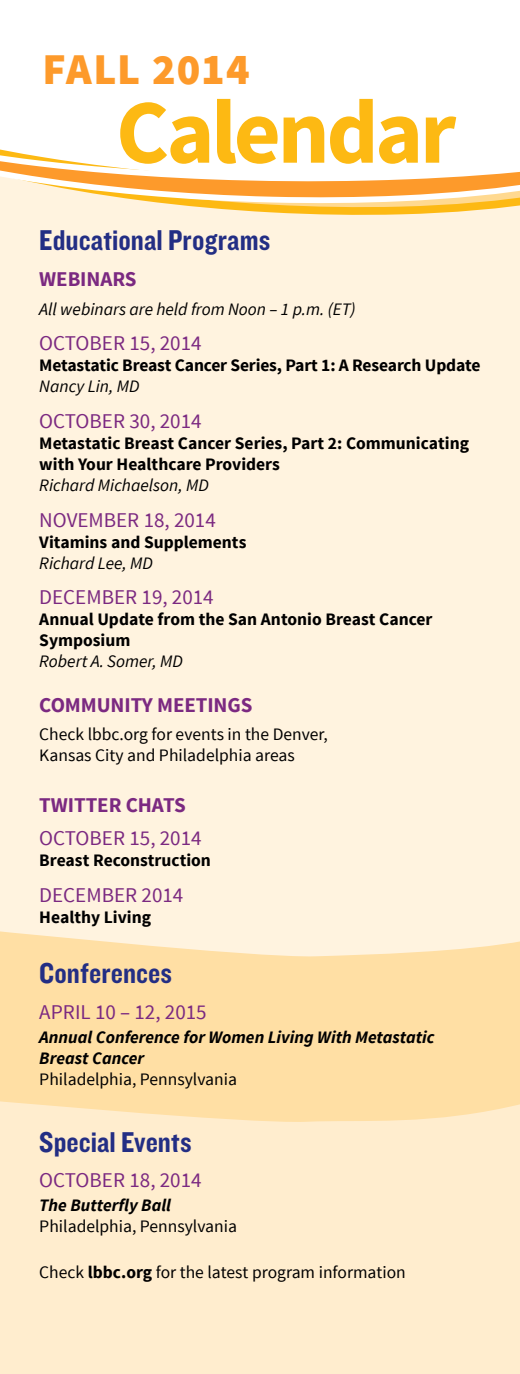
<style>
.page{position:relative;width:520px;height:1374px;background:#fff}
.page>*{position:absolute;margin:0;border:0;box-sizing:border-box;transform-origin:0 0}
.t1{font:700 91px "Source Sans Pro";letter-spacing:-.035em;color:#fdb913}
.t2{font:900 43.75px "Source Sans Pro";letter-spacing:.02em;color:#fd9a2b}
.t3{font:29.75px "Knockout HTF50 Welterweight";letter-spacing:.005em;color:#232e84}
.t4{font:21px "Source Sans Pro";color:#7b2981}
.t5{font:700 21px "Source Sans Pro";letter-spacing:-.005em;color:#7b2981}
.t6{font:700 17.5px/21px "Source Sans Pro";color:#000}
.t7{font:17.5px/21px "Source Sans Pro";color:#000}
.t8{font:italic 17.5px "Source Sans Pro";color:#000}
.t9{font:italic 700 17.5px/21px "Source Sans Pro";color:#000}
.s1{font-weight:700}
</style>
<div class="page">
<div style="left:0;top:268px;width:520px;height:656px;background:#fff3df"></div>
<svg style="left:0;top:924px;width:520px;height:170px;background:#ffe1ac"></svg>
<svg style="left:0;top:1094px;width:520px;height:280px;background:#ffebca"></svg>
<div style="left:0;top:229px;width:520px;height:39px;background:#fff3df"></div>
<svg style="left:0;top:149px;width:520px;height:80px"></svg>
<h2 class="t2" style="left:42px;top:41px;width:209px">FALL 2014</h2>
<h1 class="t1" style="left:116px;top:74px;width:341px">Calendar</h1>
<h3 class="t3" style="left:39px;top:225px;width:232px">Educational Programs</h3>
<p class="t5" style="left:39px;top:265px;width:29px">Webina</p>
<p class="t5" style="left:112px;top:265px;width:23px">rs</p>
<p class="t8" style="left:39px;top:298px;width:318px">All webinars are held from Noon – 1 p.m. (ET)</p>
<p class="t4" style="left:39px;top:330px;width:164px">OCTOBER 15, 2014</p>
<p class="t6" style="left:39px;top:356px;width:443px">Metastatic Breast Cancer Series, Part 1: A Research Update</p>
<p class="t8" style="left:39px;top:376px;width:102px">Nancy Lin, MD</p>
<p class="t4" style="left:39px;top:408px;width:164px">OCTOBER 30, 2014</p>
<p class="t6" style="left:39px;top:433px;width:431px">Metastatic Breast Cancer Series, Part 2: Communicating with Your Healthcare Providers</p>
<p class="t8" style="left:39px;top:474px;width:171px">Richard Michaelson, MD</p>
<p class="t4" style="left:39px;top:507px;width:178px">NOVEMBER 18, 2014</p>
<p class="t6" style="left:39px;top:532px;width:208px">Vitamins and Supplements</p>
<p class="t8" style="left:39px;top:552px;width:115px">Richard Lee, MD</p>
<p class="t4" style="left:39px;top:584px;width:176px">DECEMBER 19, 2014</p>
<p class="t6" style="left:39px;top:610px;width:394px">Annual Update from the San Antonio Breast Cancer<br>Symposium</p>
<p class="t8" style="left:39px;top:651px;width:145px">Robert A. Somer, MD</p>
<p class="t5" style="left:39px;top:691px;width:26px">Community</p>
<p class="t5" style="left:157px;top:691px;width:28px">Meetin</p>
<p class="t5" style="left:227px;top:691px;width:24px">gs</p>
<p class="t7" style="left:39px;top:724px;width:290px">Check lbbc.org for events in the Denver,<br>Kansas City and Philadelphia areas</p>
<p class="t5" style="left:39px;top:791px;width:24px">Twitte</p>
<p class="t5" style="left:109px;top:791px;width:56px">r chats</p>
<p class="t4" style="left:39px;top:825px;width:164px">OCTOBER 15, 2014</p>
<p class="t6" style="left:39px;top:850px;width:173px">Breast Reconstruction</p>
<p class="t4" style="left:39px;top:882px;width:145px">DECEMBER 2014</p>
<p class="t6" style="left:39px;top:907px;width:113px">Healthy Living</p>
<h3 class="t3" style="left:39px;top:958px;width:134px">Conferences</h3>
<p class="t4" style="left:39px;top:999px;width:169px">APRI L 10 – 12, 2015</p>
<p class="t9" style="left:39px;top:1026px;width:396px">Annual Conference for Women Living With Metastatic<br>Breast Cancer</p>
<p class="t7" style="left:39px;top:1069px;width:199px">Philadelphia, Pennsylvania</p>
<h3 class="t3" style="left:39px;top:1126px;width:154px">Special Events</h3>
<p class="t4" style="left:39px;top:1167px;width:14px">october</p>
<p class="t4" style="left:129px;top:1167px;width:74px">18, 2014</p>
<p class="t9" style="left:39px;top:1195px;width:133px">The Butterfly Ball</p>
<p class="t7" style="left:39px;top:1216px;width:199px">Philadelphia, Pennsylvania</p>
<p class="t7" style="left:39px;top:1262px;width:368px">Check <span class="s1">lbbc.org</span> for the latest program information</p>
</div>
